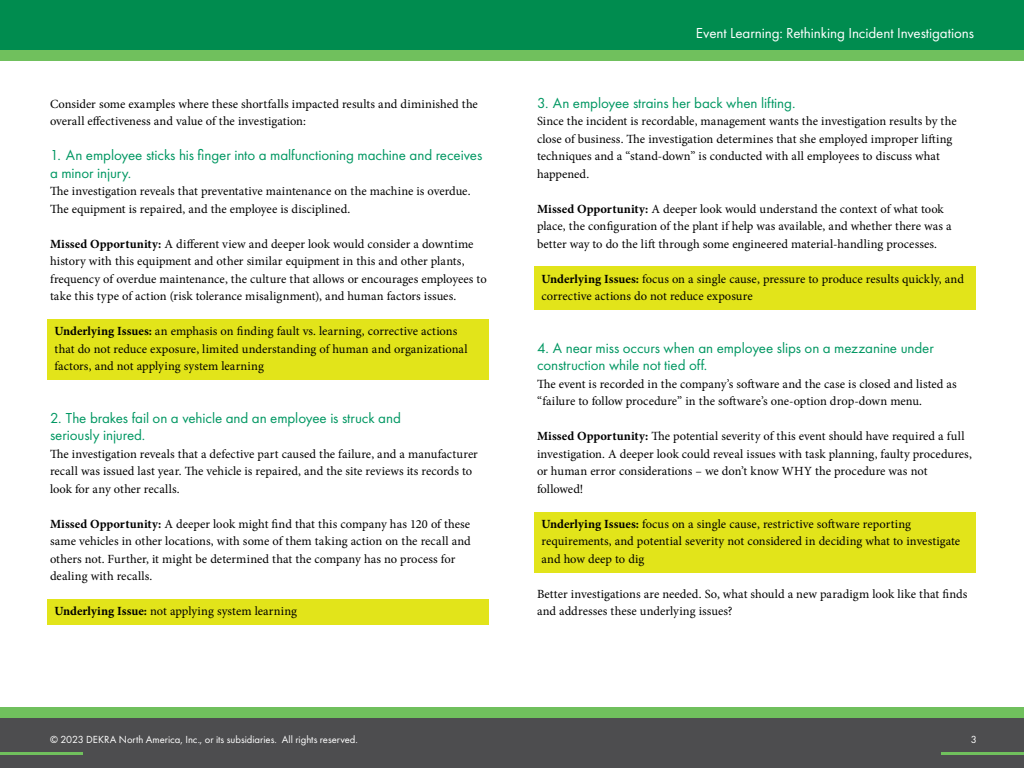
<style>
.page{position:relative;width:1024px;height:768px;background:#fff}
.page>*{position:absolute;margin:0;border:0;box-sizing:border-box;transform-origin:0 0}
.t1{font:15px/17.5px "Futura PT";letter-spacing:-.005em;color:#009762}
.t2{font:15px "Futura PT";letter-spacing:-.005em;color:#fff}
.t3{font:12.5px/17.5px "Minion Pro";color:#000}
.t4{font:10.65px "Futura PT";letter-spacing:-.005em;color:#fff}
.s1{font-weight:700}
</style>
<div class="page">
<div style="left:0;top:718px;width:1024px;height:50px;background:#4d4d4f"></div>
<div style="left:0;top:707px;width:1024px;height:11px;background:#70c05d"></div>
<div style="left:0;top:0;width:1024px;height:50px;background:#008c4f"></div>
<div style="left:0;top:50px;width:1024px;height:11px;background:#70c05d"></div>
<hr style="left:0;top:752px;width:83px;height:3px;background:#70c05d">
<hr style="left:941px;top:752px;width:83px;height:3px;background:#70c05d">
<div style="left:48px;top:319px;width:441px;height:61px;background:#e2e41a"></div>
<div style="left:48px;top:599px;width:441px;height:26px;background:#e2e41a"></div>
<div style="left:535px;top:267px;width:441px;height:43px;background:#e2e41a"></div>
<div style="left:535px;top:512px;width:441px;height:61px;background:#e2e41a"></div>
<p class="t3" style="left:50px;top:95px;width:429px">Consider some examples where these shortfalls impacted results and diminished the overall effectiveness and value of the investigation:</p>
<p class="t1" style="left:50px;top:146px;width:434px">1. An employee sticks his finger into a malfunctioning machine and receives a minor injury.</p>
<p class="t3" style="left:50px;top:182px;width:422px">The investigation reveals that preventative maintenance on the machine is overdue.<br>The equipment is repaired, and the employee is disciplined.</p>
<p class="t3" style="left:50px;top:235px;width:438px"><span class="s1">Missed Opportunity:</span> A different view and deeper look would consider a downtime history with this equipment and other similar equipment in this and other plants, frequency of overdue maintenance, the culture that allows or encourages employees to take this type of action (risk tolerance misalignment), and human factors issues.</p>
<p class="t3" style="left:54px;top:322px;width:415px"><span class="s1">Underlying Issues:</span> an emphasis on finding fault vs. learning, corrective actions that do not reduce exposure, limited understanding of human and organizational factors, and not applying system learning</p>
<p class="t1" style="left:50px;top:409px;width:352px">2. The brakes fail on a vehicle and an employee is struck and seriously injured.</p>
<p class="t3" style="left:50px;top:445px;width:429px">The investigation reveals that a defective part caused the failure, and a manufacturer recall was issued last year. The vehicle is repaired, and the site reviews its records to look for any other recalls.</p>
<p class="t3" style="left:50px;top:515px;width:422px"><span class="s1">Missed Opportunity:</span> A deeper look might find that this company has 120 of these same vehicles in other locations, with some of them taking action on the recall and others not. Further, it might be determined that the company has no process for dealing with recalls.</p>
<p class="t3" style="left:54px;top:602px;width:244px"><span class="s1">Underlying Issue:</span> not applying system learning</p>
<p class="t2" style="left:696px;top:24px;width:279px">Event Learning: Rethinking Incident Investigations</p>
<p class="t1" style="left:537px;top:94px;width:260px">3. An employee strains her back when lifting.</p>
<p class="t3" style="left:537px;top:112px;width:421px">Since the incident is recordable, management wants the investigation results by the close of business. The investigation determines that she employed improper lifting techniques and a “stand-down” is conducted with all employees to discuss what happened.</p>
<p class="t3" style="left:537px;top:200px;width:416px"><span class="s1">Missed Opportunity:</span> A deeper look would understand the context of what took place, the configuration of the plant if help was available, and whether there was a better way to do the lift through some engineered material-handling processes.</p>
<p class="t3" style="left:542px;top:270px;width:424px"><span class="s1">Underlying Issues:</span> focus on a single cause, pressure to produce results quickly, and corrective actions do not reduce exposure</p>
<p class="t1" style="left:537px;top:339px;width:398px">4. A near miss occurs when an employee slips on a mezzanine under construction while not tied off.</p>
<p class="t3" style="left:537px;top:375px;width:421px">The event is recorded in the company’s software and the case is closed and listed as “failure to follow procedure” in the software’s one-option drop-down menu.</p>
<p class="t3" style="left:537px;top:427px;width:436px"><span class="s1">Missed Opportunity:</span> The potential severity of this event should have required a full investigation. A deeper look could reveal issues with task planning, faulty procedures, or human error considerations – we don’t know WHY the procedure was not followed!</p>
<p class="t3" style="left:542px;top:515px;width:420px"><span class="s1">Underlying Issues:</span> focus on a single cause, restrictive software reporting requirements, and potential severity not considered in deciding what to investigate and how deep to dig</p>
<p class="t3" style="left:537px;top:585px;width:432px">Better investigations are needed. So, what should a new paradigm look like that finds and addresses these underlying issues?</p>
<p class="t4" style="left:50px;top:734px;width:309px">© 2023 DEKRA North America, Inc., or its subsidiaries. All rights reserved.</p>
<p class="t4" style="left:971px;top:734px;width:8px">3</p>
</div>
